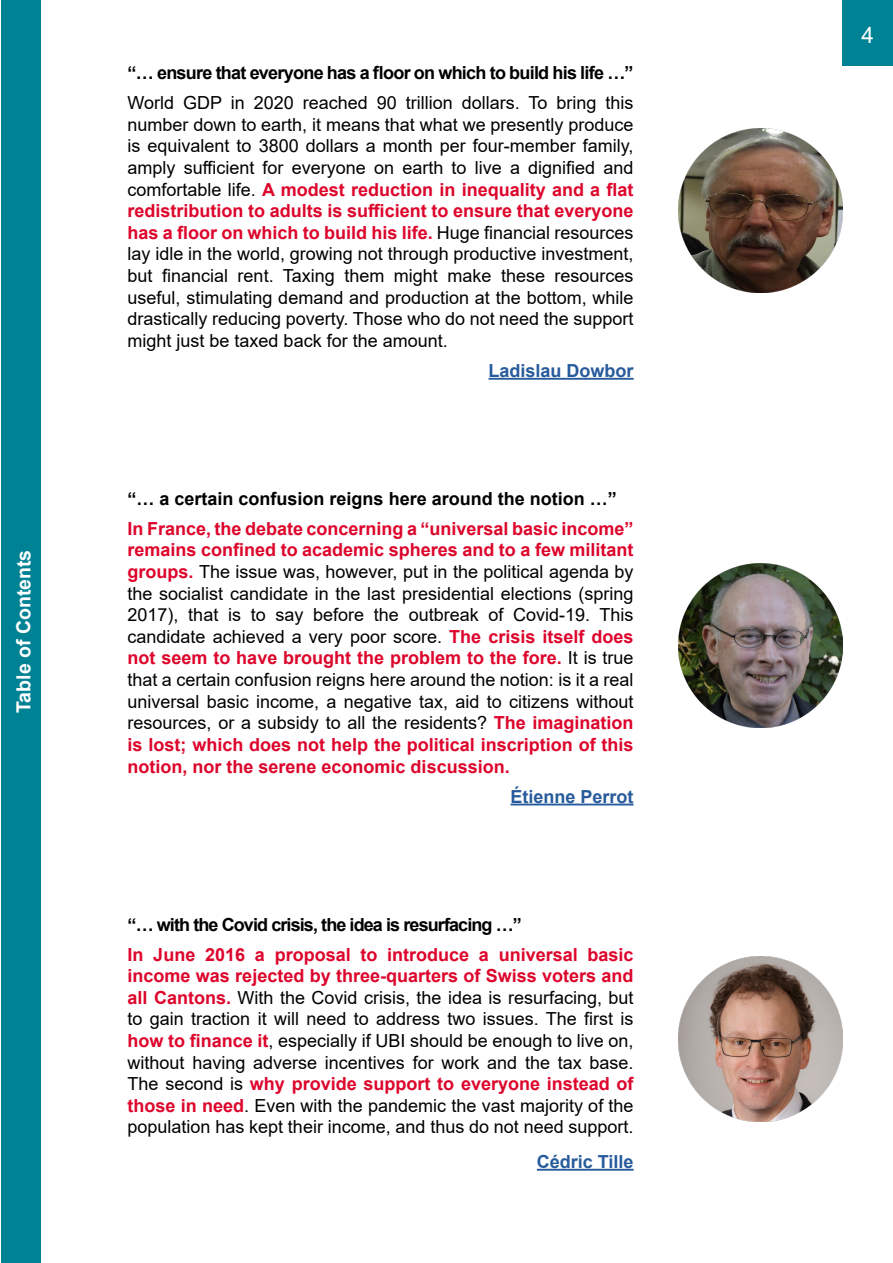
<style>
.page{position:relative;width:893px;height:1263px;background:#fff}
.page>*{position:absolute;margin:0;border:0;box-sizing:border-box;transform-origin:0 0}
.t1{font:22.5px "Arial";color:#fff}
.t2{font:700 19.5px "Arial";color:#fff}
.t3{font:18px/21.6px "Arial";color:#000;text-align:justify}
.t4{font:700 18px "Arial";letter-spacing:-.04em;color:#000}
.t5{font:700 18px "Arial";color:#000}
.t6{font:700 18px "Arial";color:#275b9b}
.s1{font-weight:700;color:#dd052b}
</style>
<div class="page">
<div style="left:843px;top:0;width:50px;height:66px;background:#008295"></div>
<hr style="left:489px;top:378px;width:145px;height:2px;background:#275b9b">
<hr style="left:511px;top:803px;width:123px;height:2px;background:#275b9b">
<hr style="left:537px;top:1169px;width:97px;height:2px;background:#275b9b">
<img style="left:678px;top:957px;width:165px;height:164px">
<img style="left:678px;top:563px;width:165px;height:165px">
<div style="left:1px;top:0;width:39px;height:1263px;background:#008295"></div>
<hr style="left:892px;top:0;width:1px;height:1263px;background:#008295">
<img style="left:678px;top:129px;width:165px;height:164px">
<p class="t2" style="left:10px;top:713px;width:165px;rotate:-90deg">Table of Contents</p>
<p class="t4" style="left:128px;top:60px;width:508px">“… ensure that everyone has a floor on which to build his life …”</p>
<p class="t3" style="left:128px;top:92px;width:507px">World GDP in 2020 reached 90 trillion dollars. To bring this number down to earth, it means that what we presently produce is equivalent to 3800 dollars a month per four-member family, amply sufficient for everyone on earth to live a dignified and comfortable life. <span class="s1">A modest reduction in inequality and a flat redistribution to adults is sufficient to ensure that everyone has a floor on which to build his life.</span> Huge financial resources lay idle in the world, growing not through productive investment, but financial rent. Taxing them might make these resources useful, stimulating demand and production at the bottom, while drastically reducing poverty. Those who do not need the support might just be taxed back for the amount.</p>
<p class="t6" style="left:489px;top:358px;width:147px">Ladislau Dowbor</p>
<p class="t5" style="left:128px;top:486px;width:491px">“… a certain confusion reigns here around the notion …”</p>
<p class="t3" style="left:128px;top:518px;width:508px"><span class="s1">In France, the debate concerning a “universal basic income” remains confined to academic spheres and to a few militant groups.</span> The issue was, however, put in the political agenda by the socialist candidate in the last presidential elections (spring 2017), that is to say before the outbreak of Covid-19. This candidate achieved a very poor score. <span class="s1">The crisis itself does not seem to have brought the problem to the fore.</span> It is true that a certain confusion reigns here around the notion: is it a real universal basic income, a negative tax, aid to citizens without resources, or a subsidy to all the residents? <span class="s1">The imagination is lost; which does not help the political inscription of this notion, nor the serene economic discussion.</span></p>
<p class="t6" style="left:511px;top:783px;width:125px">Étienne Perrot</p>
<p class="t4" style="left:128px;top:911px;width:396px">“… with the Covid crisis, the idea is resurfacing …”</p>
<p class="t3" style="left:128px;top:943px;width:508px"><span class="s1">In June 2016 a proposal to introduce a universal basic income was rejected by three-quarters of Swiss voters and all Cantons.</span> With the Covid crisis, the idea is resurfacing, but to gain traction it will need to address two issues. The first is <span class="s1">how to finance it</span>, especially if UBI should be enough to live on, without having adverse incentives for work and the tax base.<br>The second is <span class="s1">why provide support to everyone instead of those in need</span>. Even with the pandemic the vast majority of the population has kept their income, and thus do not need support.</p>
<p class="t6" style="left:537px;top:1149px;width:98px">Cédric Tille</p>
<p class="t1" style="left:862px;top:20px;width:14px">4</p>
</div>
